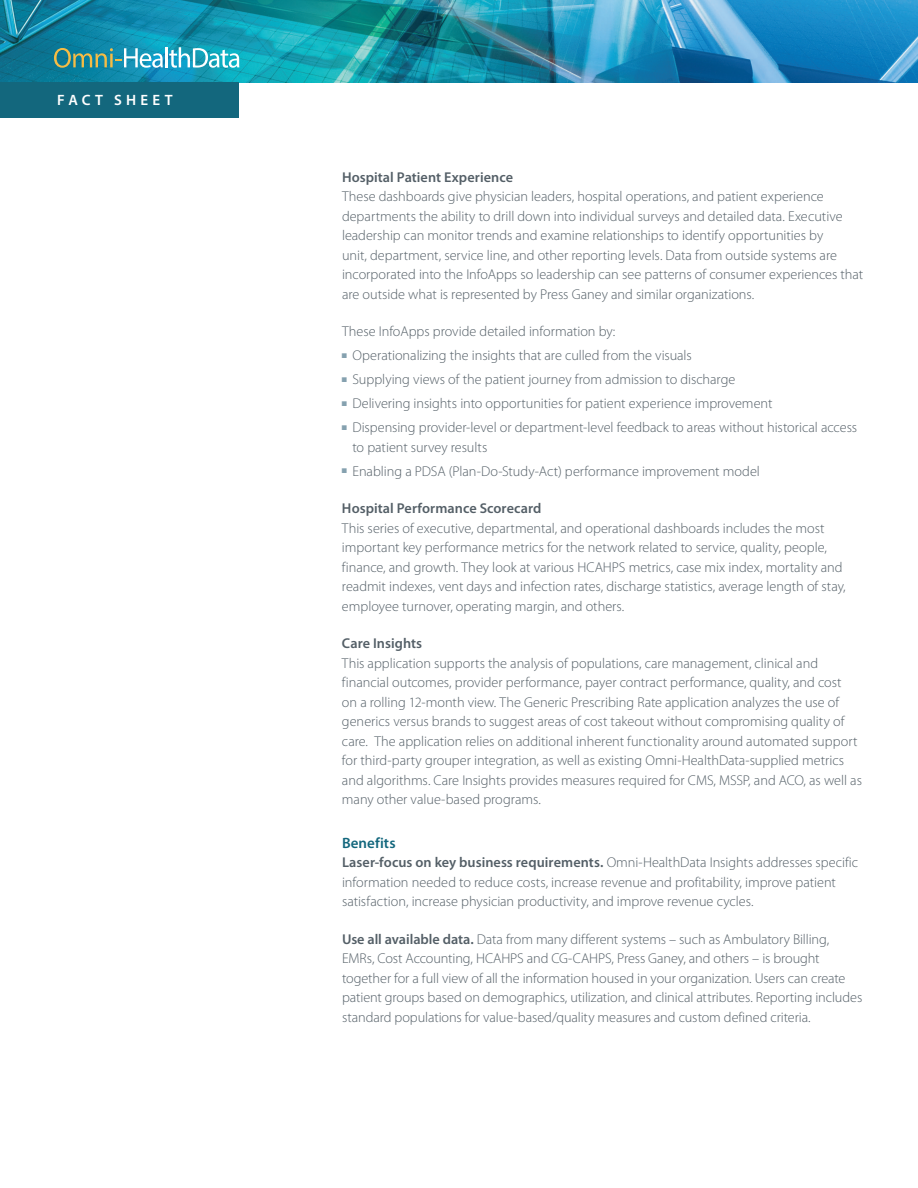
<style>
.page{position:relative;width:918px;height:1188px;background:#fff}
.page>*{position:absolute;margin:0;border:0;box-sizing:border-box;transform-origin:0 0}
.t1{font:600 15px "Myriad Pro";letter-spacing:.285em;color:#fff}
.t2{font:600 15px "Myriad Pro";letter-spacing:.005em;color:#13677d}
.t3{font:300 14.25px/19.5px "Myriad Pro";letter-spacing:-.005em;color:#545f67}
.t4{font:600 14.25px "Myriad Pro";letter-spacing:.005em;color:#545f67}
.s1{font-weight:600}
</style>
<div class="page">
<img style="left:0;top:0;width:918px;height:82px">
<div style="left:0;top:82px;width:238px;height:36px;background:#13677d"></div>
<svg style="left:54px;top:48px;width:109px;height:20px;background:#519fa3"></svg>
<hr style="left:165px;top:47px;width:3px;height:20px;background:#fff">
<svg style="left:169px;top:47px;width:70px;height:21px"></svg>
<p class="t1" style="left:57px;top:92px;width:117px">FACT SHEET</p>
<p class="t4" style="left:342px;top:169px;width:173px">Hospital Patient Experience</p>
<p class="t3" style="left:342px;top:187px;width:523px">These dashboards give physician leaders, hospital operations, and patient experience departments the ability to drill down into individual surveys and detailed data. Executive leadership can monitor trends and examine relationships to identify opportunities by<br>unit, department, service line, and other reporting levels. Data from outside systems are incorporated into the InfoApps so leadership can see patterns of consumer experiences that are outside what is represented by Press Ganey and similar organizations.</p>
<p class="t3" style="left:342px;top:322px;width:275px">These InfoApps provide detailed information by:</p>
<p class="t3" style="left:342px;top:346px;width:351px"><sup>■</sup> Operationalizing the insights that are culled from the visuals</p>
<p class="t3" style="left:342px;top:370px;width:395px"><sup>■</sup> Supplying views of the patient journey from admission to discharge</p>
<p class="t3" style="left:342px;top:394px;width:432px"><sup>■</sup> Delivering insights into opportunities for patient experience improvement</p>
<p class="t3" style="left:352px;top:418px;width:506px;text-indent:-11px"><sup>■</sup> Dispensing provider-level or department-level feedback to areas without historical access to patient survey results</p>
<p class="t3" style="left:342px;top:461px;width:419px"><sup>■</sup> Enabling a PDSA (Plan-Do-Study-Act) performance improvement model</p>
<p class="t4" style="left:342px;top:501px;width:201px">Hospital Performance Scorecard</p>
<p class="t3" style="left:342px;top:518px;width:505px">This series of executive, departmental, and operational dashboards includes the most important key performance metrics for the network related to service, quality, people, finance, and growth. They look at various HCAHPS metrics, case mix index, mortality and readmit indexes, vent days and infection rates, discharge statistics, average length of stay, employee turnover, operating margin, and others.</p>
<p class="t4" style="left:342px;top:636px;width:82px">Care Insights</p>
<p class="t3" style="left:342px;top:653px;width:521px">This application supports the analysis of populations, care management, clinical and financial outcomes, provider performance, payer contract performance, quality, and cost<br>on a rolling 12-month view. The Generic Prescribing Rate application analyzes the use of generics versus brands to suggest areas of cost takeout without compromising quality of care. The application relies on additional inherent functionality around automated support for third-party grouper integration, as well as existing Omni-HealthData-supplied metrics and algorithms. Care Insights provides measures required for CMS, MSSP, and ACO, as well as many other value-based programs.</p>
<p class="t2" style="left:342px;top:834px;width:55px">Benefits</p>
<p class="t3" style="left:342px;top:853px;width:518px"><span class="s1">Laser-focus on key business requirements.</span> Omni-HealthData Insights addresses specific information needed to reduce costs, increase revenue and profitability, improve patient satisfaction, increase physician productivity, and improve revenue cycles.</p>
<p class="t3" style="left:342px;top:929px;width:522px"><span class="s1">Use all available data.</span> Data from many different systems – such as Ambulatory Billing, EMRs, Cost Accounting, HCAHPS and CG-CAHPS, Press Ganey, and others – is brought together for a full view of all the information housed in your organization. Users can create patient groups based on demographics, utilization, and clinical attributes. Reporting includes standard populations for value-based/quality measures and custom defined criteria.</p>
</div>
